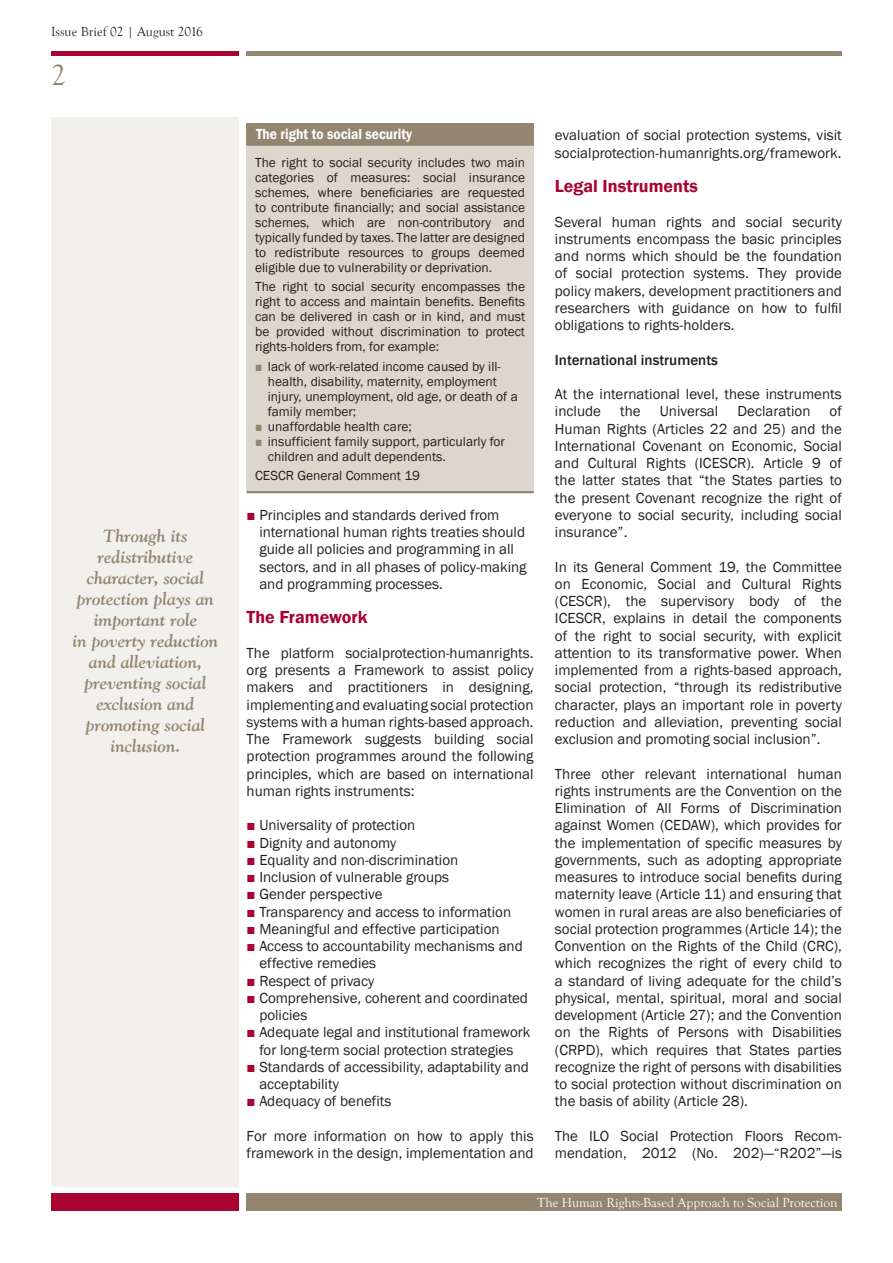
<style>
.page{position:relative;width:893px;height:1263px;background:#fff}
.page>*{position:absolute;margin:0;border:0;box-sizing:border-box;transform-origin:0 0}
.t1{font:30px "Goudy Old Style T";color:#938671}
.Pull_out_quote_serif{font:italic 700 18px/21px "Goudy Old Style";color:#938671;text-align:center}
.Title_2{font:600 18px "Franklin Gothic";color:#a80331}
.Body_txt{font:15px/17.2px "Franklin Gothic";color:#231f20}
.Title_3{font:500 15px "Franklin Gothic";color:#231f20}
.Box_title{font:600 15px "Franklin Gothic";color:#fff;scale:.9 1}
.Box_txt_2{font:13.5px/15px "Franklin Gothic";color:#231f20;text-align:justify}
.t2{font:13.5px "Goudy Old Style T";color:#fff}
.t3{font:13.5px "Goudy Old Style T";color:#231f20}
.s1{font-size:13.2px;color:#938671}
.s2{color:#a80331}
</style>
<div class="page">
<div style="left:51px;top:117px;width:187px;height:1069px;background:#f2f0ec"></div>
<div style="left:51px;top:1194px;width:187px;height:17px;background:#a80331"></div>
<div style="left:51px;top:51px;width:187px;height:5px;background:#a80331"></div>
<div style="left:247px;top:1194px;width:595px;height:17px;background:#938671"></div>
<hr style="left:247px;top:51px;width:595px;height:4px;background:#938671">
<div style="left:247px;top:123px;width:287px;height:22px;background:#938671"></div>
<div style="left:247px;top:145px;width:287px;height:347px;background:#dcd6cc"></div>
<hr style="left:247px;top:145px;width:287px;height:1px;background:#938671">
<hr style="left:247px;top:491px;width:287px;height:2px;background:#938671">
<p class="t3" style="left:51px;top:25px;width:154px">Issue Brief 02 | August 2016</p>
<p class="t1" style="left:51px;top:59px;width:16px">2</p>
<p class="Pull_out_quote_serif" style="left:73px;top:525px;width:147px">Through its redistributive character, social protection plays an important role<br>in poverty reduction and alleviation, preventing social exclusion and promoting social inclusion.</p>
<p class="Box_title" style="left:256px;top:125px;width:175px">The right to social security</p>
<p class="Box_txt_2" style="left:255px;top:155px;width:272px">The right to social security includes two main categories of measures: social insurance schemes, where beneficiaries are requested to contribute financially; and social assistance schemes, which are non-contributory and typically funded by taxes. The latter are designed to redistribute resources to groups deemed eligible due to vulnerability or deprivation.</p>
<p class="Box_txt_2" style="left:255px;top:280px;width:272px">The right to social security encompasses the right to access and maintain benefits. Benefits can be delivered in cash or in kind, and must be provided without discrimination to protect rights-holders from, for example:</p>
<p class="Box_txt_2" style="left:268px;top:359px;width:251px;text-align:left;text-indent:-13px"><span class="s1">■</span> lack of work-related income caused by ill&shy;health, disability, maternity, employment injury, unemployment, old age, or death of a family member;</p>
<p class="Box_txt_2" style="left:255px;top:419px;width:158px"><span class="s1">■</span> unaffordable health care;</p>
<p class="Box_txt_2" style="left:268px;top:434px;width:238px;text-indent:-13px"><span class="s1">■</span> insufficient family support, particularly for children and adult dependents.</p>
<p class="Box_txt_2" style="left:255px;top:468px;width:166px">CESCR General Comment 19</p>
<p class="Body_txt" style="left:259px;top:506px;width:269px;text-indent:-13px"><span class="s2">■</span> Principles and standards derived from international human rights treaties should guide all policies and programming in all sectors, and in all phases of policy-making and programming processes.</p>
<p class="Title_2" style="left:247px;top:606px;width:122px">The Framework</p>
<p class="Body_txt" style="left:247px;top:644px;width:288px;text-align:justify">The platform socialprotection-humanrights. org presents a Framework to assist policy makers and practitioners in designing, implementing and evaluating social protection systems with a human rights-based approach.<br>The Framework suggests building social protection programmes around the following principles, which are based on international human rights instruments:</p>
<p class="Body_txt" style="left:247px;top:817px;width:170px"><span class="s2">■</span> Universality of protection</p>
<p class="Body_txt" style="left:247px;top:834px;width:151px"><span class="s2">■</span> Dignity and autonomy</p>
<p class="Body_txt" style="left:247px;top:851px;width:213px"><span class="s2">■</span> Equality and non-discrimination</p>
<p class="Body_txt" style="left:247px;top:869px;width:204px"><span class="s2">■</span> Inclusion of vulnerable groups</p>
<p class="Body_txt" style="left:247px;top:886px;width:137px"><span class="s2">■</span> Gender perspective</p>
<p class="Body_txt" style="left:247px;top:903px;width:266px"><span class="s2">■</span> Transparency and access to information</p>
<p class="Body_txt" style="left:247px;top:920px;width:254px"><span class="s2">■</span> Meaningful and effective participation</p>
<p class="Body_txt" style="left:259px;top:938px;width:265px;text-indent:-13px"><span class="s2">■</span> Access to accountability mechanisms and effective remedies</p>
<p class="Body_txt" style="left:247px;top:972px;width:129px"><span class="s2">■</span> Respect of privacy</p>
<p class="Body_txt" style="left:259px;top:989px;width:270px;text-indent:-13px"><span class="s2">■</span> Comprehensive, coherent and coordinated policies</p>
<p class="Body_txt" style="left:247px;top:1024px;width:285px;text-align:center"><span class="s2">■</span> Adequate legal and institutional framework for long-term social protection strategies</p>
<p class="Body_txt" style="left:259px;top:1058px;width:271px;text-indent:-13px"><span class="s2">■</span> Standards of accessibility, adaptability and acceptability</p>
<p class="Body_txt" style="left:247px;top:1093px;width:146px"><span class="s2">■</span> Adequacy of benefits</p>
<p class="Body_txt" style="left:247px;top:1127px;width:288px">For more information on how to apply this framework in the design, implementation and</p>
<p class="Body_txt" style="left:555px;top:127px;width:288px">evaluation of social protection systems, visit socialprotection-humanrights.org/framework.</p>
<p class="Title_2" style="left:555px;top:175px;width:144px">Legal Instruments</p>
<p class="Body_txt" style="left:555px;top:213px;width:288px;text-align:justify">Several human rights and social security instruments encompass the basic principles and norms which should be the foundation of social protection systems. They provide policy makers, development practitioners and researchers with guidance on how to fulfil obligations to rights-holders.</p>
<p class="Title_3" style="left:555px;top:350px;width:165px">International instruments</p>
<p class="Body_txt" style="left:555px;top:386px;width:288px">At the international level, these instruments include</p>
<p class="Body_txt" style="left:555px;top:403px;width:289px;text-align:justify;text-indent:275px">of Human Rights (Articles 22 and 25) and the International Covenant on Economic, Social and Cultural Rights (ICESCR). Article 9 of the latter states that “the States parties to the present Covenant recognize the right of everyone to social security, including social insurance”.</p>
<p class="Body_txt" style="left:555px;top:558px;width:289px;text-align:justify">In its General Comment 19, the Committee on Economic, Social and Cultural Rights (CESCR), the supervisory body of the ICESCR, explains in detail the components of the right to social security, with explicit attention to its transformative power. When implemented from a rights-based approach, social protection, “through its redistributive character, plays an important role in poverty reduction and alleviation, preventing social exclusion and promoting social inclusion”.</p>
<p class="Body_txt" style="left:555px;top:765px;width:289px;text-align:justify">Three other relevant international human rights instruments are the Convention on the Elimination of All Forms of Discrimination against Women (CEDAW), which provides for the implementation of specific measures by governments, such as adopting appropriate measures to introduce social benefits during maternity leave (Article 11) and ensuring that women in rural areas are also beneficiaries of social protection programmes (Article 14); the Convention on the Rights of the Child (CRC), which recognizes the right of every child to a standard of living adequate for the child’s physical, mental, spiritual, moral and social development (Article 27); and the Convention on the Rights of Persons with Disabilities (CRPD), which requires that States parties recognize the right of persons with disabilities to social protection without discrimination on the basis of ability (Article 28).</p>
<p class="Body_txt" style="left:555px;top:1127px;width:289px">The ILO Social Protection Floors Recom&shy;mendation, 2012 (No. 202)—“R202”—is</p>
<p class="Body_txt" style="left:620px;top:403px;width:22px">the</p>
<p class="Body_txt" style="left:660px;top:403px;width:60px">Universal</p>
<p class="Body_txt" style="left:737px;top:403px;width:75px">Declaration</p>
<p class="t2" style="left:537px;top:1195px;width:302px">The Human Rights-Based Approach to Social Protection</p>
</div>
